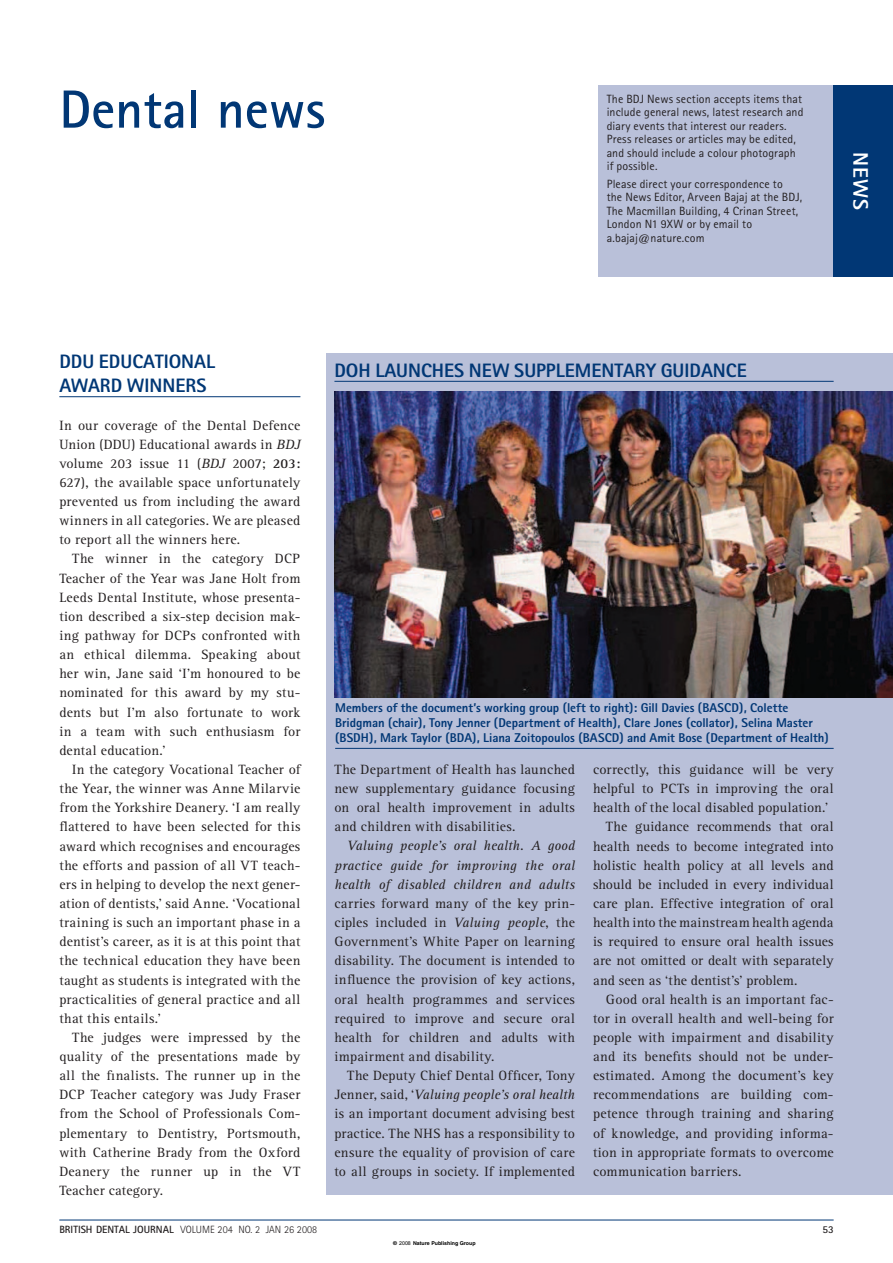
<style>
.page{position:relative;width:893px;height:1263px;background:#fff}
.page>*{position:absolute;margin:0;border:0;box-sizing:border-box;transform-origin:0 0}
.t1{font:700 53.85px "Rotis Sans Serif";color:#013775}
.t2{font:800 21px "Rotis Sans Serif";color:#fff}
.t3{font:800 19.5px/23.9px "Rotis Sans Serif";color:#013775}
.t4{font:13.95px/19.2px "Rotis Serif";letter-spacing:.015em;color:#231f20;text-align:justify}
.t5{font:italic 13.95px "Rotis Serif";letter-spacing:.01em;color:#231f20}
.t6{font:800 12.75px/15px "Rotis Sans Serif";letter-spacing:-.005em;color:#013775}
.t7{font:12px/13.5px "Rotis Sans Serif";letter-spacing:.01em;color:#231f20}
.t8{font:300 10.5px "Rotis Sans Serif";color:#231f20}
.t9{font:700 10.5px "Rotis Sans Serif";color:#231f20}
.t10{font:700 5.25px "Helvetica";color:#000}
.s1{font-style:italic}
.s2{font-weight:700}
.s3{font-style:normal}
.s4{font-family:"Arial";font-weight:400}
</style>
<div class="page">
<hr style="left:59px;top:1220px;width:774px;height:1px;background:#013775">
<hr style="left:59px;top:396px;width:241px;height:1px;background:#013775">
<div style="left:598px;top:85px;width:294px;height:191px;background:#b9c0d9"></div>
<div style="left:833px;top:85px;width:59px;height:191px;background:#013775"></div>
<div style="left:326px;top:353px;width:566px;height:842px;background:#b9c0d9"></div>
<hr style="left:334px;top:381px;width:499px;height:1px;background:#013775">
<img style="left:334px;top:391px;width:558px;height:306px">
<hr style="left:335px;top:748px;width:498px;height:1px;background:#013775">
<h1 class="t1" style="left:59px;top:91px;width:267px">Dental news</h1>
<p class="t7" style="left:606px;top:93px;width:198px">The BDJ News section accepts items that include general news, latest research and diary events that interest our readers.<br>Press releases or articles may be edited, and should include a colour photograph if possible.</p>
<p class="t7" style="left:606px;top:178px;width:197px">Please direct your correspondence to<br>the News Editor, Arveen Bajaj at the BDJ, The Macmillan Building, 4 Crinan Street, London N1 9XW or by email to a.bajaj@nature.com</p>
<p class="t2" style="left:868px;top:152px;width:60px;rotate:90deg">NEWS</p>
<h4 class="t3" style="left:59px;top:352px;width:157px">DDU EDUCATIONAL<br>AWARD WINNERS</h4>
<p class="t4" style="left:59px;top:417px;width:242px">In our coverage of the Dental Defence Union (DDU) Educational awards in <span class="s1">BDJ </span>volume 203 issue 11 (<span class="s1">BDJ</span> 2007; <span class="s2">203:<br></span>627), the available space unfortunately prevented us from including the award winners in all categories. We are pleased to report all the winners here.</p>
<p class="t4" style="left:59px;top:551px;width:242px;text-indent:13px">The winner in the category DCP Teacher of the Year was Jane Holt from Leeds Dental Institute, whose presenta&shy;tion described a six-step decision mak&shy;ing pathway for DCPs confronted with an ethical dilemma. Speaking about her win, Jane said ‘I’m honoured to be nominated for this award by my stu&shy;dents but I’m also fortunate to work in a team with such enthusiasm for dental education.’</p>
<p class="t4" style="left:59px;top:761px;width:242px;text-indent:13px">In the category Vocational Teacher of the Year, the winner was Anne Milarvie from the Yorkshire Deanery. ‘I am really flattered to have been selected for this award which recognises and encourages the efforts and passion of all VT teach&shy;ers in helping to develop the next gener&shy;ation of dentists,’ said Anne. ‘Vocational training is such an important phase in a dentist’s career, as it is at this point that the technical education they have been taught as students is integrated with the practicalities of general practice and all that this entails.’</p>
<p class="t4" style="left:59px;top:1029px;width:242px;text-indent:13px">The judges were impressed by the quality of the presentations made by all the finalists. The runner up in the DCP Teacher category was Judy Fraser from the School of Professionals Com&shy;plementary to Dentistry, Portsmouth, with Catherine Brady from the Oxford Deanery the runner up in the VT Teacher category.</p>
<p class="t3" style="left:334px;top:360px;width:414px">DOH LAUNCHES NEW SUPPLEMENTARY GUIDANCE</p>
<p class="t6" style="left:335px;top:701px;width:495px">Members of the document’s working group (left to right): Gill Davies (BASCD), Colette<br>Bridgman (chair), Tony Jenner (Department of Health), Clare Jones (collator), Selina Master (BSDH), Mark Taylor (BDA), Liana Zoitopoulos (BASCD) and Amit Bose (Department of Health)</p>
<p class="t4" style="left:334px;top:761px;width:242px">The Department of Health has launched</p>
<p class="t4" style="left:334px;top:780px;width:242px">new supplementary guidance focusing</p>
<p class="t4" style="left:334px;top:799px;width:242px">on oral health improvement in adults</p>
<p class="t4" style="left:334px;top:818px;width:182px">and children with disabilities.</p>
<p class="t5" style="left:347px;top:841px;width:229px">Valuing people’s oral health. A good</p>
<p class="t5" style="left:334px;top:860px;width:242px">practice guide for improving the oral</p>
<p class="t5" style="left:334px;top:879px;width:242px">health of disabled children and adults</p>
<p class="t4" style="left:334px;top:895px;width:242px">carries forward many of the key prin-</p>
<p class="t4" style="left:334px;top:914px;width:242px">ciples included in <span class="s1">Valuing people</span>, the</p>
<p class="t4" style="left:334px;top:933px;width:242px">Government’s White Paper on learning</p>
<p class="t4" style="left:334px;top:952px;width:242px">disability. The document is intended to</p>
<p class="t4" style="left:334px;top:971px;width:242px">influence the provision of key actions,</p>
<p class="t4" style="left:334px;top:991px;width:242px">oral health programmes and services</p>
<p class="t4" style="left:334px;top:1010px;width:242px">required to improve and secure oral</p>
<p class="t4" style="left:334px;top:1029px;width:242px">health for children and adults with</p>
<p class="t4" style="left:334px;top:1048px;width:162px">impairment and disability.</p>
<p class="t4" style="left:347px;top:1067px;width:229px">The Deputy Chief Dental Officer, Tony</p>
<p class="t5" style="left:334px;top:1090px;width:242px"><span class="s3">Jenner, said, ‘</span>Valuing people’s oral health</p>
<p class="t4" style="left:334px;top:1105px;width:242px">is an important document advising best</p>
<p class="t4" style="left:334px;top:1125px;width:242px">practice. The NHS has a responsibility to</p>
<p class="t4" style="left:334px;top:1144px;width:242px">ensure the equality of provision of care</p>
<p class="t4" style="left:334px;top:1163px;width:242px">to all groups in society. If implemented</p>
<p class="t4" style="left:593px;top:761px;width:242px">correctly, this guidance will be very</p>
<p class="t4" style="left:593px;top:780px;width:242px">helpful to PCTs in improving the oral</p>
<p class="t4" style="left:593px;top:799px;width:236px">health of the local disabled population.’</p>
<p class="t4" style="left:605px;top:818px;width:229px">The guidance recommends that oral</p>
<p class="t4" style="left:593px;top:838px;width:242px">health needs to become integrated into</p>
<p class="t4" style="left:593px;top:857px;width:242px">holistic health policy at all levels and</p>
<p class="t4" style="left:593px;top:876px;width:242px">should be included in every individual</p>
<p class="t4" style="left:593px;top:895px;width:242px">care plan. Effective integration of oral</p>
<p class="t4" style="left:593px;top:914px;width:242px">health into the mainstream health agenda</p>
<p class="t4" style="left:593px;top:933px;width:242px">is required to ensure oral health issues</p>
<p class="t4" style="left:593px;top:952px;width:242px">are not omitted or dealt with separately</p>
<p class="t4" style="left:593px;top:972px;width:206px">and seen as ‘the dentist’s’ problem.</p>
<p class="t4" style="left:605px;top:991px;width:229px">Good oral health is an important fac-</p>
<p class="t4" style="left:593px;top:1010px;width:242px">tor in overall health and well-being for</p>
<p class="t4" style="left:593px;top:1029px;width:242px">people with impairment and disability</p>
<p class="t4" style="left:593px;top:1048px;width:242px">and its benefits should not be under-</p>
<p class="t4" style="left:593px;top:1067px;width:242px">estimated. Among the document’s key</p>
<p class="t4" style="left:593px;top:1086px;width:242px">recommendations are building com-</p>
<p class="t4" style="left:593px;top:1106px;width:242px">petence through training and sharing</p>
<p class="t4" style="left:593px;top:1125px;width:242px">of knowledge, and providing informa-</p>
<p class="t4" style="left:593px;top:1144px;width:242px">tion in appropriate formats to overcome</p>
<p class="t4" style="left:593px;top:1163px;width:150px">communication barriers.</p>
<p class="t8" style="left:59px;top:1226px;width:259px"><span class="s2">BRITISH DENTAL JOURNAL</span> VOLUME 204 NO. 2 JAN 26 2008</p>
<p class="t9" style="left:822px;top:1226px;width:13px">53</p>
<p class="t10" style="left:393px;top:1239px;width:84px">© <span class="s4">2008</span> Nature Publishing Group</p>
</div>
